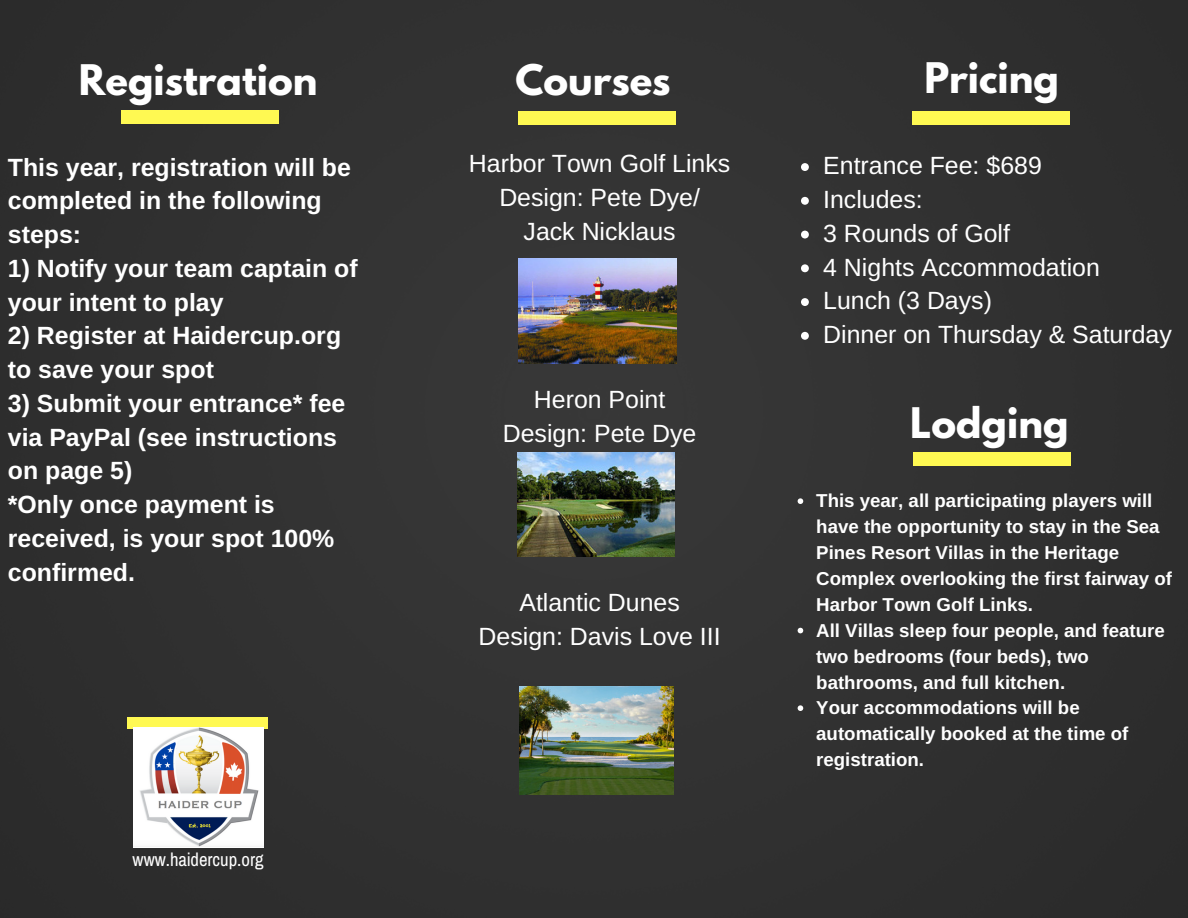
<style>
.page{position:relative;width:1188px;height:918px;background:#313131}
.page>*{position:absolute;margin:0;border:0;box-sizing:border-box;transform-origin:0 0}
.t1{font:700 37.35px "League Spartan";color:#fff}
.t2{font:700 24.9px/33.8px "Arimo";color:#fff}
.t3{font:24.9px/33.8px "Arimo";color:#fff;text-align:center}
.t4{font:700 18.75px/25.8px "Arimo";color:#fff}
.t5{font:18.75px "Archivo Narrow";color:#fff}
</style>
<div class="page">
<div style="left:518px;top:112px;width:157px;height:13px;background:#fff952"></div>
<div style="left:121px;top:111px;width:157px;height:13px;background:#fff952"></div>
<div style="left:912px;top:112px;width:157px;height:13px;background:#fff952"></div>
<svg style="left:801px;top:163px;width:8px;height:8px"></svg>
<svg style="left:801px;top:197px;width:8px;height:8px"></svg>
<svg style="left:801px;top:231px;width:8px;height:7px"></svg>
<svg style="left:801px;top:264px;width:8px;height:8px"></svg>
<svg style="left:801px;top:298px;width:8px;height:8px"></svg>
<svg style="left:801px;top:332px;width:8px;height:8px"></svg>
<div style="left:913px;top:453px;width:157px;height:13px;background:#fff952"></div>
<div style="left:127px;top:717px;width:141px;height:12px;background:#fff952"></div>
<svg style="left:798px;top:498px;width:5px;height:6px"></svg>
<svg style="left:798px;top:628px;width:5px;height:5px"></svg>
<svg style="left:798px;top:705px;width:5px;height:6px"></svg>
<img style="left:519px;top:259px;width:157px;height:104px">
<img style="left:517px;top:452px;width:158px;height:105px">
<img style="left:520px;top:686px;width:154px;height:108px">
<img style="left:134px;top:728px;width:129px;height:119px">
<h1 class="t1" style="left:79px;top:61px;width:240px">Registration</h1>
<h1 class="t1" style="left:515px;top:61px;width:157px">Courses</h1>
<h1 class="t1" style="left:924px;top:60px;width:136px">Pricing</h1>
<h2 class="t2" style="left:8px;top:150px;width:345px">This year, registration will be completed in the following steps:</h2>
<h2 class="t2" style="left:8px;top:251px;width:351px">1) Notify your team captain of your intent to play</h2>
<h2 class="t2" style="left:8px;top:319px;width:335px">2) Register at Haidercup.org to save your spot</h2>
<h2 class="t2" style="left:8px;top:386px;width:339px">3) Submit your entrance* fee via PayPal (see instructions on page 5)<br>*Only once payment is received, is your spot 100% confirmed.</h2>
<p class="t5" style="left:133px;top:849px;width:133px">www.haidercup.org</p>
<h2 class="t3" style="left:469px;top:147px;width:263px">Harbor Town Golf Links<br>Design: Pete Dye/<br>Jack Nicklaus</h2>
<h2 class="t3" style="left:503px;top:383px;width:195px">Heron Point<br>Design: Pete Dye</h2>
<h2 class="t3" style="left:479px;top:585px;width:244px">Atlantic Dunes<br>Design: Davis Love III</h2>
<h2 class="t3" style="left:823px;top:149px;width:350px;text-align:left">Entrance Fee: $689<br>Includes:<br>3 Rounds of Golf<br>4 Nights Accommodation<br>Lunch (3 Days)<br>Dinner on Thursday &amp; Saturday</h2>
<h1 class="t1" style="left:910px;top:404px;width:160px">Lodging</h1>
<p class="t4" style="left:816px;top:488px;width:357px">This year, all participating players will have the opportunity to stay in the Sea<br>Pines Resort Villas in the Heritage<br>Complex overlooking the first fairway of<br>Harbor Town Golf Links.<br>All Villas sleep four people, and feature two bedrooms (four beds), two bathrooms, and full kitchen.<br>Your accommodations will be automatically booked at the time of registration.</p>
</div>
